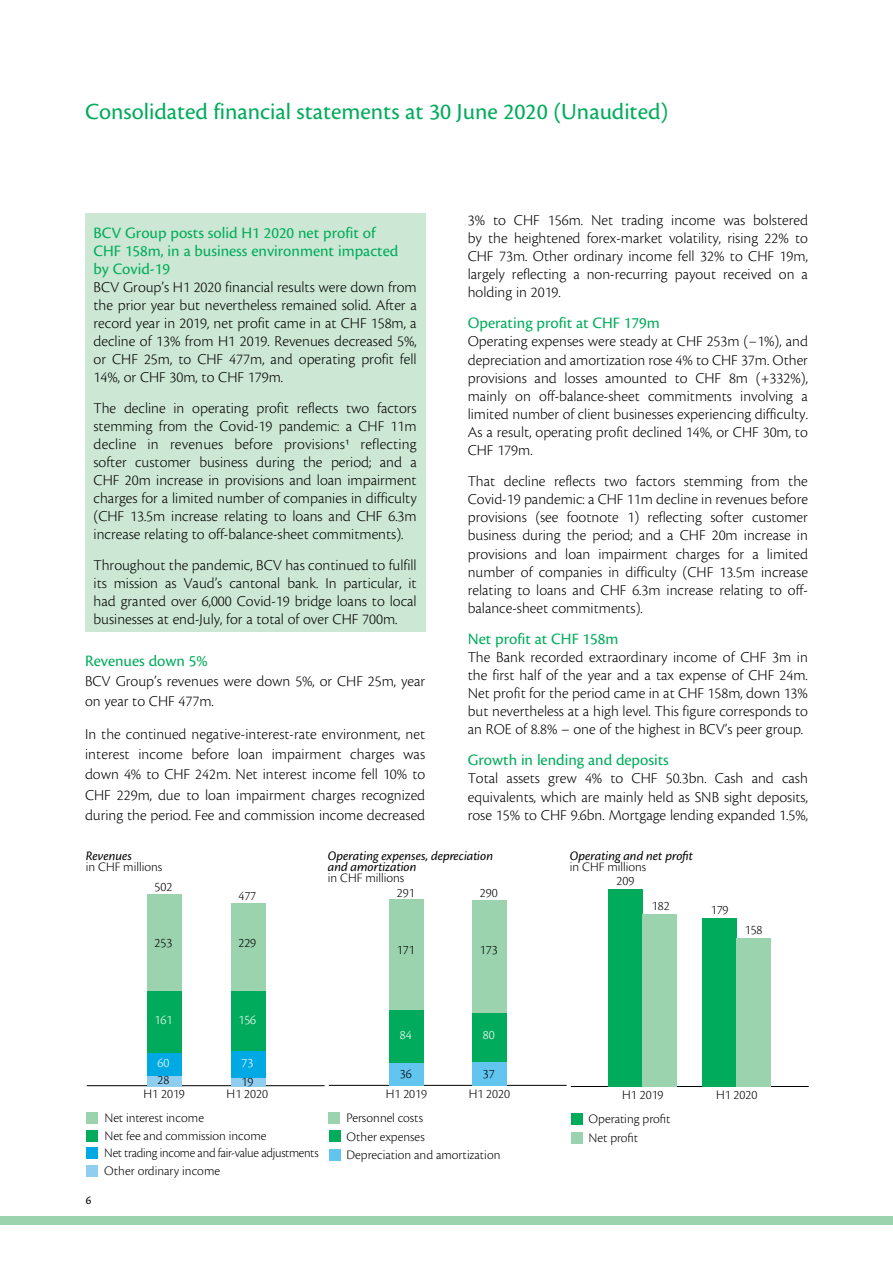
<style>
.page{position:relative;width:893px;height:1263px;background:#fff}
.page>*{position:absolute;margin:0;border:0;box-sizing:border-box;transform-origin:0 0}
.t1{font:24px "Cronos Pro";color:#00ac5b}
.t2{font:16.5px/18px "Cronos Pro";color:#00ac5b}
.t3{font:300 15.75px/18.1px "Cronos Pro";color:#000;text-align:justify}
.t4{font:300 13.5px/18.5px "Cronos Pro";color:#000}
.t5{font:italic 13.5px/11.2px "Cronos Pro";color:#000}
.t6{font:300 13.5px "Cronos Pro";letter-spacing:-.02em;color:#000}
.t7{font:300 13.5px "Cronos Pro";color:#fff}
.t8{font:12px "Cronos Pro";color:#000}
</style>
<div class="page">
<div style="left:0;top:1216px;width:893px;height:9px;background:#9bd3ae"></div>
<div style="left:329px;top:1131px;width:11px;height:11px;background:#00ac5b"></div>
<div style="left:329px;top:1149px;width:11px;height:11px;background:#61c5f0"></div>
<div style="left:329px;top:1112px;width:11px;height:11px;background:#9bd3ae"></div>
<hr style="left:329px;top:1085px;width:238px;height:1px;background:#000">
<div style="left:389px;top:1063px;width:35px;height:22px;background:#61c5f0"></div>
<div style="left:389px;top:1010px;width:35px;height:53px;background:#00ac5b"></div>
<div style="left:389px;top:900px;width:35px;height:110px;background:#9bd3ae"></div>
<div style="left:472px;top:1062px;width:35px;height:23px;background:#61c5f0"></div>
<div style="left:472px;top:1012px;width:35px;height:50px;background:#00ac5b"></div>
<div style="left:472px;top:900px;width:35px;height:112px;background:#9bd3ae"></div>
<div style="left:571px;top:1132px;width:11px;height:11px;background:#9bd3ae"></div>
<div style="left:571px;top:1113px;width:11px;height:12px;background:#00ac5b"></div>
<hr style="left:571px;top:1086px;width:238px;height:1px;background:#000">
<div style="left:608px;top:889px;width:35px;height:197px;background:#00ac5b"></div>
<div style="left:642px;top:914px;width:35px;height:172px;background:#9bd3ae"></div>
<div style="left:702px;top:918px;width:35px;height:168px;background:#00ac5b"></div>
<div style="left:736px;top:938px;width:35px;height:148px;background:#9bd3ae"></div>
<div style="left:87px;top:1130px;width:11px;height:11px;background:#00ac5b"></div>
<div style="left:87px;top:1165px;width:11px;height:11px;background:#90cef0"></div>
<div style="left:87px;top:1147px;width:11px;height:12px;background:#00a9e4"></div>
<div style="left:87px;top:1112px;width:11px;height:12px;background:#9bd3ae"></div>
<hr style="left:87px;top:1085px;width:238px;height:1px;background:#000">
<div style="left:147px;top:1076px;width:34px;height:10px;background:#90cef0"></div>
<div style="left:147px;top:1050px;width:34px;height:26px;background:#00a9e4"></div>
<div style="left:147px;top:990px;width:34px;height:63px;background:#00ac5b"></div>
<div style="left:147px;top:894px;width:34px;height:97px;background:#9bd3ae"></div>
<div style="left:231px;top:1078px;width:34px;height:8px;background:#90cef0"></div>
<div style="left:231px;top:1051px;width:34px;height:27px;background:#00a9e4"></div>
<div style="left:231px;top:991px;width:34px;height:60px;background:#00ac5b"></div>
<div style="left:231px;top:903px;width:34px;height:88px;background:#9bd3ae"></div>
<div style="left:85px;top:213px;width:340px;height:418px;background:#cce7d3"></div>
<h1 class="t1" style="left:85px;top:98px;width:585px">Consolidated financial statements at 30 June 2020 (Unaudited)</h1>
<p class="t2" style="left:94px;top:224px;width:306px">BCV Group posts solid H1 2020 net profit of<br>CHF 158m, in a business environment impacted by Covid-19</p>
<p class="t3" style="left:94px;top:278px;width:325px">BCV Group’s H1 2020 financial results were down from the prior year but nevertheless remained solid. After a record year in 2019, net profit came in at CHF 158m, a decline of 13% from H1 2019. Revenues decreased 5%, or CHF 25m, to CHF 477m, and operating profit fell 14%, or CHF 30m, to CHF 179m.</p>
<p class="t3" style="left:94px;top:399px;width:325px">The decline in operating profit reflects two factors stemming from the Covid-19 pandemic: a CHF 11m decline in revenues before provisions1 reflecting softer customer business during the period; and a CHF 20m increase in provisions and loan impairment charges for a limited number of companies in difficulty (CHF 13.5m increase relating to loans and CHF 6.3m increase relating to off-balance-sheet commitments).</p>
<p class="t3" style="left:94px;top:556px;width:325px">Throughout the pandemic, BCV has continued to fulfill its mission as Vaud’s cantonal bank. In particular, it had granted over 6,000 Covid-19 bridge loans to local businesses at end-July, for a total of over CHF 700m.</p>
<p class="t2" style="left:85px;top:652px;width:124px">Revenues down 5%</p>
<p class="t3" style="left:85px;top:671px;width:342px;line-height:20.1px">BCV Group’s revenues were down 5%, or CHF 25m, year on year to CHF 477m.</p>
<p class="t3" style="left:85px;top:724px;width:342px;line-height:20.1px">In the continued negative-interest-rate environment, net interest income before loan impairment charges was down 4% to CHF 242m. Net interest income fell 10% to CHF 229m, due to loan impairment charges recognized during the period. Fee and commission income decreased</p>
<p class="t3" style="left:468px;top:211px;width:342px">3% to CHF 156m. Net trading income was bolstered by the heightened forex-market volatility, rising 22% to CHF 73m. Other ordinary income fell 32% to CHF 19m, largely reflecting a non-recurring payout received on a holding in 2019.</p>
<p class="t2" style="left:468px;top:314px;width:194px">Operating profit at CHF 179m</p>
<p class="t3" style="left:468px;top:332px;width:342px">Operating expenses were steady at CHF 253m (−1%), and depreciation and amortization rose 4% to CHF 37m. Other provisions and losses amounted to CHF 8m (+332%), mainly on off-balance-sheet commitments involving a limited number of client businesses experiencing difficulty.<br>As a result, operating profit declined 14%, or CHF 30m, to CHF 179m.</p>
<p class="t3" style="left:468px;top:472px;width:342px">That decline reflects two factors stemming from the Covid-19 pandemic: a CHF 11m decline in revenues before provisions (see footnote 1) reflecting softer customer business during the period; and a CHF 20m increase in provisions and loan impairment charges for a limited number of companies in difficulty (CHF 13.5m increase relating to loans and CHF 6.3m increase relating to off&shy;balance-sheet commitments).</p>
<p class="t2" style="left:468px;top:630px;width:152px">Net profit at CHF 158m</p>
<p class="t3" style="left:468px;top:648px;width:342px">The Bank recorded extraordinary income of CHF 3m in the first half of the year and a tax expense of CHF 24m.<br>Net profit for the period came in at CHF 158m, down 13% but nevertheless at a high level. This figure corresponds to an ROE of 8.8% – one of the highest in BCV’s peer group.</p>
<p class="t2" style="left:468px;top:751px;width:203px">Growth in lending and deposits</p>
<p class="t3" style="left:468px;top:769px;width:342px">Total assets grew 4% to CHF 50.3bn. Cash and cash equivalents, which are mainly held as SNB sight deposits, rose 15% to CHF 9.6bn. Mortgage lending expanded 1.5%,</p>
<p class="t5" style="left:86px;top:850px;width:48px">Revenues</p>
<p class="t4" style="left:86px;top:858px;width:78px">in CHF millions</p>
<p class="t4" style="left:155px;top:877px;width:19px">502</p>
<p class="t4" style="left:155px;top:934px;width:19px">253</p>
<p class="t4" style="left:238px;top:886px;width:19px">477</p>
<p class="t4" style="left:238px;top:934px;width:19px">229</p>
<p class="t5" style="left:328px;top:850px;width:167px">Operating expenses, depreciation and amortization</p>
<p class="t4" style="left:328px;top:869px;width:78px">in CHF millions</p>
<p class="t4" style="left:397px;top:883px;width:19px">291</p>
<p class="t4" style="left:397px;top:940px;width:19px">171</p>
<p class="t4" style="left:480px;top:883px;width:19px">290</p>
<p class="t4" style="left:480px;top:940px;width:19px">173</p>
<p class="t8" style="left:86px;top:1193px;width:7px">6</p>
<p class="t7" style="left:155px;top:1012px;width:19px">161</p>
<p class="t7" style="left:238px;top:1012px;width:19px">156</p>
<p class="t7" style="left:158px;top:1055px;width:13px">60</p>
<p class="t7" style="left:241px;top:1055px;width:13px">73</p>
<p class="t4" style="left:158px;top:1071px;width:13px">28</p>
<p class="t4" style="left:241px;top:1072px;width:13px">19</p>
<p class="t4" style="left:144px;top:1085px;width:43px">H1 2019</p>
<p class="t4" style="left:227px;top:1085px;width:43px">H1 2020</p>
<p class="t4" style="left:104px;top:1109px;width:101px">Net interest income</p>
<p class="t4" style="left:104px;top:1127px;width:164px">Net fee and commission income</p>
<p class="t6" style="left:104px;top:1145px;width:216px">Net trading income and fair-value adjustments</p>
<p class="t4" style="left:104px;top:1161px;width:117px">Other ordinary income</p>
<p class="t7" style="left:400px;top:1027px;width:13px">84</p>
<p class="t4" style="left:400px;top:1064px;width:13px">36</p>
<p class="t7" style="left:483px;top:1027px;width:13px">80</p>
<p class="t4" style="left:483px;top:1064px;width:13px">37</p>
<p class="t4" style="left:386px;top:1085px;width:43px">H1 2019</p>
<p class="t4" style="left:469px;top:1085px;width:43px">H1 2020</p>
<p class="t4" style="left:346px;top:1109px;width:155px">Personnel costs<br>Other expenses<br>Depreciation and amortization</p>
<p class="t5" style="left:570px;top:850px;width:125px">Operating and net profit</p>
<p class="t4" style="left:570px;top:858px;width:78px">in CHF millions</p>
<p class="t4" style="left:616px;top:872px;width:19px">209</p>
<p class="t4" style="left:652px;top:896px;width:19px">182</p>
<p class="t4" style="left:711px;top:901px;width:19px">179</p>
<p class="t4" style="left:745px;top:921px;width:19px">158</p>
<p class="t4" style="left:622px;top:1086px;width:43px">H1 2019</p>
<p class="t4" style="left:716px;top:1086px;width:43px">H1 2020</p>
<p class="t4" style="left:588px;top:1110px;width:83px">Operating profit<br>Net profit</p>
</div>
